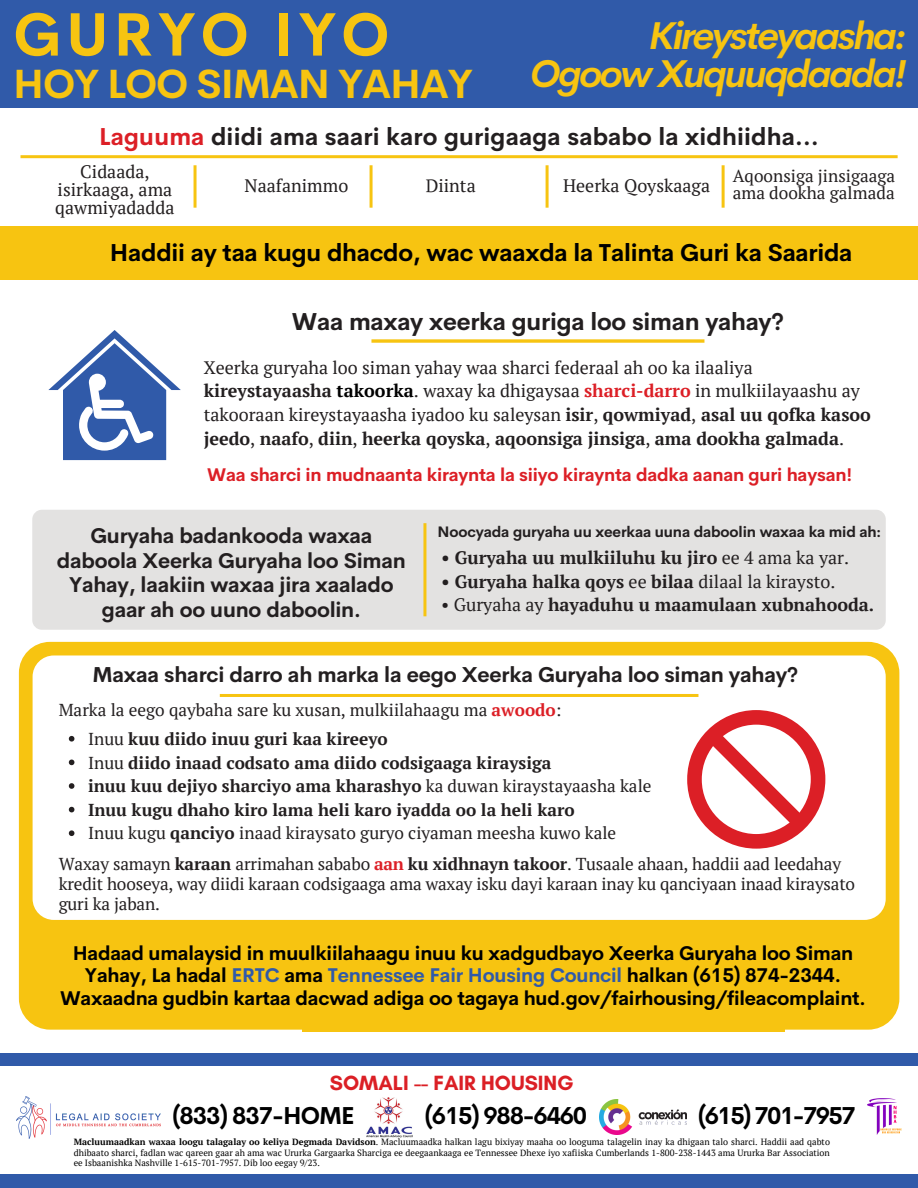
<style>
.page{position:relative;width:918px;height:1188px;background:#fff}
.page>*{position:absolute;margin:0;border:0;box-sizing:border-box;transform-origin:0 0}
.t1{font:700 60px "Cerebri Sans";letter-spacing:.08em;color:#f7c411}
.t2{font:700 40.05px "Cerebri Sans";letter-spacing:-.03em;color:#f7c411}
.t3{font:italic 700 38.1px "Cerebri Sans";letter-spacing:-.06em;color:#f7c411}
.t4{font:700 24px "Cerebri Sans";letter-spacing:.005em;color:#231f20}
.t5{font:700 24px "Cerebri Sans";letter-spacing:-.01em;color:#000}
.t6{font:700 24px "Cerebri Sans";letter-spacing:-.04em;color:#000}
.t7{font:700 24px "Cerebri Sans";letter-spacing:-.05em;color:#000}
.t8{font:700 24px "Cerebri Sans";letter-spacing:-.065em;color:#000}
.t9{font:700 21.15px "Cerebri Sans";letter-spacing:-.01em;color:#231f20}
.t10{font:700 21px/24.8px "Cerebri Sans";letter-spacing:-.01em;color:#231f20;text-align:center}
.t11{font:700 21px "Glacial Indifference";color:#db1f25}
.t12{font:700 19.5px/22.5px "Cerebri Sans";letter-spacing:-.01em;color:#000;text-align:center}
.t13{font:18px/23.7px "PT Serif";color:#231f20;text-align:center}
.t14{font:700 18px "PT Serif";color:#231f20}
.t15{font:700 18px "Cerebri Sans";letter-spacing:-.01em;color:#dc1f26}
.t16{font:17.25px/20.2px "PT Serif";letter-spacing:-.01em;color:#231f20}
.t17{font:700 17.25px "PT Serif";color:#231f20}
.t18{font:700 14.85px "Cerebri Sans";letter-spacing:-.01em;color:#231f20}
.t19{font:9px/10.5px "PT Serif";color:#000;text-align:justify}
.s1{color:#dc1f26}
.s2{font-weight:700}
.s3{font-weight:700;color:#000}
.s4{font-weight:700;color:#dc1f26}
.s5{font-weight:400}
.s6{color:#305aa9}
</style>
<div class="page">
<svg style="left:48px;top:330px;width:133px;height:130px"></svg>
<div style="left:0;top:0;width:918px;height:108px;background:#305aa9"></div>
<div style="left:0;top:226px;width:918px;height:54px;background:#f7c411"></div>
<div style="left:0;top:1053px;width:918px;height:135px;background:#305aa9"></div>
<div style="left:0;top:1066px;width:918px;height:108px;background:#fff"></div>
<hr style="left:21px;top:155px;width:877px;height:3px;background:#f7c411">
<hr style="left:194px;top:165px;width:3px;height:43px;background:#f7c411">
<hr style="left:370px;top:165px;width:3px;height:43px;background:#f7c411">
<hr style="left:546px;top:165px;width:3px;height:43px;background:#f7c411">
<hr style="left:722px;top:165px;width:3px;height:43px;background:#f7c411">
<svg style="left:371px;top:339px;width:333px;height:4px"></svg>
<div style="left:32px;top:510px;width:854px;height:120px;background:#e3e2e1;border-radius:10px"></div>
<hr style="left:423px;top:523px;width:3px;height:93px;background:#f7c411">
<div style="left:19px;top:642px;width:880px;height:388px;background:#f7c411;border-radius:31px"></div>
<div style="left:33px;top:655px;width:853px;height:265px;background:#fff;border-radius:21px"></div>
<hr style="left:220px;top:694px;width:478px;height:3px;background:#f7c411">
<div style="left:687px;top:710px;width:138px;height:139px;border:15px solid #dc1f26;border-radius:62px"></div>
<svg style="left:690px;top:713px;width:133px;height:133px"></svg>
<img style="left:599px;top:1099px;width:87px;height:35px">
<img style="left:17px;top:1096px;width:144px;height:42px">
<img style="left:366px;top:1097px;width:47px;height:41px">
<div style="left:302px;top:1010px;width:483px;height:21px;background:#f7c411"></div>
<svg style="left:69px;top:736px;width:5px;height:6px"></svg>
<svg style="left:69px;top:760px;width:5px;height:5px"></svg>
<svg style="left:69px;top:783px;width:5px;height:6px"></svg>
<svg style="left:69px;top:807px;width:5px;height:5px"></svg>
<svg style="left:69px;top:830px;width:5px;height:6px"></svg>
<img style="left:867px;top:1098px;width:35px;height:36px">
<p class="t1" style="left:13px;top:-4px;width:378px">GURYO IYO</p>
<p class="t2" style="left:13px;top:58px;width:461px">HOY LOO SIMAN YAHAY</p>
<p class="t3" style="left:649px;top:11px;width:259px">Kireysteyaasha:</p>
<p class="t3" style="left:530px;top:49px;width:378px">Ogoow Xuquuqdaada!</p>
<p class="t4" style="left:99px;top:121px;width:721px"><span class="s1">Laguuma</span> diidi ama saari karo gurigaaga sababo la xidhiidha…</p>
<p class="t13" style="left:55px;top:162px;width:121px;line-height:18px">Cidaada, isirkaaga, ama qawmiyadadda</p>
<p class="t13" style="left:245px;top:174px;width:105px">Naafanimmo</p>
<p class="t13" style="left:426px;top:174px;width:52px">Diinta</p>
<p class="t13" style="left:563px;top:174px;width:149px">Heerka Qoyskaaga</p>
<p class="t16" style="left:733px;top:167px;width:164px;line-height:16.8px">Aqoonsiga jinsigaaga ama dookha galmada</p>
<p class="t5" style="left:110px;top:237px;width:744px">Haddii ay taa kugu dhacdo, wac waaxda la Talinta Guri ka Saarida</p>
<p class="t4" style="left:292px;top:306px;width:494px">Waa maxay xeerka guriga loo siman yahay?</p>
<p class="t13" style="left:204px;top:355px;width:669px;text-align:left">Xeerka guryaha loo siman yahay waa sharci federaal ah oo ka ilaaliya <span class="s2">kireystayaasha</span> <span class="s3">takoorka</span>. waxay ka dhigaysaa <span class="s4">sharci-darro</span> in mulkiilayaashu ay takooraan kireystayaasha iyadoo ku saleysan <span class="s2">isir</span>, <span class="s2">qowmiyad</span>, <span class="s2">asal uu qofka kasoo jeedo</span>, <span class="s2">naafo</span>, <span class="s2">diin</span>, <span class="s2">heerka qoyska</span>, <span class="s2">aqoonsiga jinsiga</span>, <span class="s2">ama dookha galmada</span>.</p>
<p class="t15" style="left:207px;top:463px;width:647px">Waa sharci in mudnaanta kiraynta la siiyo kiraynta dadka aanan guri haysan!</p>
<p class="t10" style="left:57px;top:523px;width:350px">Guryaha badankooda waxaa daboola Xeerka Guryaha loo Siman<br>Yahay, laakiin waxaa jira xaalado gaar ah oo uuno daboolin.</p>
<p class="t18" style="left:438px;top:522px;width:445px">Noocyada guryaha uu xeerkaa uuna daboolin waxaa ka mid ah:</p>
<p class="t14" style="left:441px;top:545px;width:410px">• Guryaha uu mulkiiluhu ku jiro <span class="s5">ee 4 ama ka yar.</span></p>
<p class="t14" style="left:441px;top:569px;width:396px">• Guryaha halka qoys <span class="s5">ee</span> bilaa <span class="s5">dilaal la kiraysto.</span></p>
<p class="t14" style="left:441px;top:592px;width:435px"><span class="s5">• Guryaha ay</span> hayaduhu u maamulaan xubnahooda.</p>
<p class="t9" style="left:92px;top:661px;width:707px">Maxaa sharci darro ah marka la eego Xeerka Guryaha loo siman yahay?</p>
<p class="t16" style="left:59px;top:699px;width:504px">Marka la eego qaybaha sare ku xusan, mulkiilahaagu ma <span class="s4">awoodo</span>:</p>
<p class="t17" style="left:88px;top:727px;width:301px"><span class="s5">Inuu</span> kuu diido inuu guri kaa kireeyo</p>
<p class="t17" style="left:88px;top:751px;width:465px"><span class="s5">Inuu</span> diido inaad codsato ama diido codsigaaga kiraysiga</p>
<p class="t17" style="left:88px;top:774px;width:565px">inuu kuu dejiyo sharciyo ama kharashyo <span class="s5">ka duwan kiraystayaasha kale</span></p>
<p class="t17" style="left:88px;top:798px;width:488px">Inuu kugu dhaho kiro lama heli karo iyadda oo la heli karo</p>
<p class="t16" style="left:88px;top:823px;width:530px">Inuu kugu <span class="s2">qanciyo</span> inaad kiraysato guryo ciyaman meesha kuwo kale</p>
<p class="t16" style="left:59px;top:853px;width:798px">Waxay samayn <span class="s2">karaan</span> arrimahan sababo <span class="s4">aan</span> <span class="s2">ku xidhnayn takoor</span>. Tusaale ahaan, haddii aad leedahay kredit hooseya, way diidi karaan codsigaaga ama waxay isku dayi karaan inay ku qanciyaan inaad kiraysato guri ka jaban.</p>
<p class="t12" style="left:60px;top:942px;width:807px">Hadaad umalaysid in muulkiilahaagu inuu ku xadgudbayo Xeerka Guryaha loo Siman<br>Yahay, La hadal <span class="s6">ERTC</span> ama <span class="s6">Tennessee Fair Housing Council</span> halkan (615) 874-2344.<br>Waxaadna gudbin kartaa dacwad adiga oo tagaya hud.gov/fairhousing/fileacomplaint.</p>
<p class="t11" style="left:330px;top:1070px;width:245px">SOMALI -- FAIR HOUSING</p>
<p class="t6" style="left:172px;top:1100px;width:184px">(833) 837-HOME</p>
<p class="t7" style="left:425px;top:1100px;width:164px">(615) 988-6460</p>
<p class="t8" style="left:698px;top:1100px;width:159px">(615) 701-7957</p>
<p class="t19" style="left:74px;top:1137px;width:758px"><span class="s2">Macluumaadkan waxaa loogu talagalay oo keliya Degmada Davidson</span>. Macluumaadka halkan lagu bixiyay maaha oo looguma talagelin inay ka dhigaan talo sharci. Haddii aad qabto dhibaato sharci, fadlan wac qareen gaar ah ama wac Ururka Gargaarka Sharciga ee deegaankaaga ee Tennessee Dhexe iyo xafiiska Cumberlands 1-800-238-1443 ama Ururka Bar Association ee Isbaanishka Nashville 1-615-701-7957. Dib loo eegay 9/23.</p>
</div>
